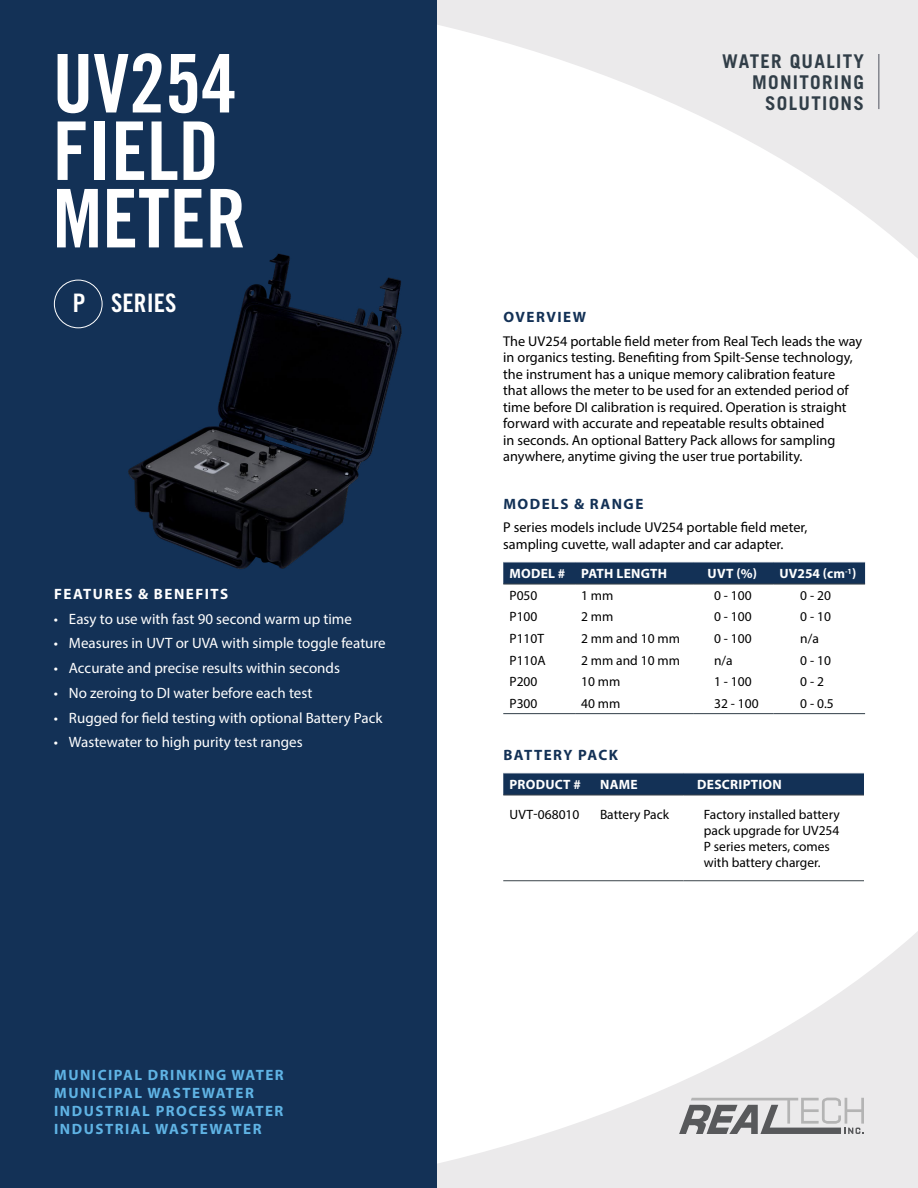
<style>
.page{position:relative;width:918px;height:1188px;background:#fff}
.page>*{position:absolute;margin:0;border:0;box-sizing:border-box;transform-origin:0 0}
.t1{font:81px/67.5px "Trade Gothic LT Std Bd Cn 20";color:#fff}
.t2{font:25.5px "Trade Gothic LT Std Bd Cn 20";color:#fff}
.t3{font:700 18.9px/21px "Trade Gothic LT Std";letter-spacing:.07em;color:#313e48;text-align:right}
.t4{font:15px "Myriad Pro";color:#fff}
.t5{font:700 15px/18px "Myriad Pro";letter-spacing:.1em;color:#5fb3e4}
.t6{font:700 15px "Myriad Pro";letter-spacing:.1em;color:#133156}
.t7{font:700 15px "Myriad Pro";letter-spacing:.1em;color:#fff}
.t8{font:14.25px/16.5px "Myriad Pro";color:#000}
.t9{font:13.5px/16.2px "Myriad Pro";color:#000}
.t10{font:700 13.5px "Myriad Pro";letter-spacing:.02em;color:#fff}
</style>
<div class="page">
<svg style="left:436px;top:918px;width:482px;height:270px"></svg>
<svg style="left:436px;top:0;width:482px;height:269px"></svg>
<div style="left:0;top:0;width:436px;height:1188px;background:#133156"></div>
<svg style="left:679px;top:1098px;width:185px;height:36px;background:#b4b4b5"></svg>
<hr style="left:878px;top:54px;width:2px;height:55px;background:#83858d">
<img style="left:128px;top:253px;width:274px;height:316px">
<div style="left:503px;top:563px;width:362px;height:21px;background:#133156"></div>
<hr style="left:503px;top:584px;width:72px;height:1px;background:#3a434a">
<hr style="left:575px;top:584px;width:119px;height:1px;background:#3a434a">
<hr style="left:694px;top:584px;width:79px;height:1px;background:#3a434a">
<hr style="left:773px;top:584px;width:92px;height:1px;background:#3a434a">
<hr style="left:503px;top:713px;width:72px;height:1px;background:#313e48">
<hr style="left:575px;top:713px;width:119px;height:1px;background:#313e48">
<hr style="left:694px;top:713px;width:79px;height:1px;background:#313e48">
<hr style="left:773px;top:713px;width:92px;height:1px;background:#313e48">
<div style="left:503px;top:774px;width:361px;height:21px;background:#133156"></div>
<hr style="left:503px;top:880px;width:91px;height:1px;background:#3a434a">
<hr style="left:594px;top:880px;width:90px;height:1px;background:#3a434a">
<hr style="left:684px;top:880px;width:180px;height:1px;background:#3a434a">
<hr style="left:503px;top:795px;width:91px;height:1px;background:#3a434a">
<hr style="left:594px;top:795px;width:90px;height:1px;background:#3a434a">
<hr style="left:684px;top:795px;width:180px;height:1px;background:#3a434a">
<div style="left:54px;top:280px;width:48px;height:48px;border:1px solid #fff;border-radius:50%"></div>
<h1 class="t1" style="left:53px;top:49px;width:195px">UV254<br>FIELD<br>METER</h1>
<h2 class="t2" style="left:73px;top:287px;width:105px">P SERIES</h2>
<p class="t7" style="left:54px;top:584px;width:176px">FEATURES &amp; BENEFITS</p>
<p class="t4" style="left:54px;top:609px;width:299px">• Easy to use with fast 90 second warm up time</p>
<p class="t4" style="left:54px;top:634px;width:333px">• Measures in UVT or UVA with simple toggle feature</p>
<p class="t4" style="left:54px;top:659px;width:288px">• Accurate and precise results within seconds</p>
<p class="t4" style="left:54px;top:683px;width:260px">• No zeroing to DI water before each test</p>
<p class="t4" style="left:54px;top:708px;width:330px">• Rugged for field testing with optional Battery Pack</p>
<p class="t4" style="left:54px;top:733px;width:250px">• Wastewater to high purity test ranges</p>
<p class="t5" style="left:54px;top:1065px;width:231px">MUNICIPAL DRINKING WATER<br>MUNICIPAL WASTEWATER<br>INDUSTRIAL PROCESS WATER<br>INDUSTRIAL WASTEWATER</p>
<h3 class="t3" style="left:722px;top:50px;width:143px">WATER QUALITY<br>MONITORING<br>SOLUTIONS</h3>
<p class="t6" style="left:503px;top:307px;width:84px">OVERVIEW</p>
<p class="t8" style="left:503px;top:332px;width:361px">The UV254 portable field meter from Real Tech leads the way in organics testing. Benefiting from Spilt-Sense technology, the instrument has a unique memory calibration feature that allows the meter to be used for an extended period of time before DI calibration is required. Operation is straight forward with accurate and repeatable results obtained<br>in seconds. An optional Battery Pack allows for sampling anywhere, anytime giving the user true portability.</p>
<p class="t6" style="left:503px;top:494px;width:141px">MODELS &amp; RANGE</p>
<p class="t8" style="left:503px;top:519px;width:306px">P series models include UV254 portable field meter, sampling cuvette, wall adapter and car adapter.</p>
<p class="t10" style="left:509px;top:565px;width:159px">MODEL # PATH LENGTH</p>
<p class="t10" style="left:708px;top:565px;width:51px">UVT (%)</p>
<p class="t10" style="left:779px;top:565px;width:78px">UV254 (cm<sup>-1</sup>)</p>
<p class="t9" style="left:509px;top:587px;width:30px">P050</p>
<p class="t9" style="left:581px;top:587px;width:34px">1 mm</p>
<p class="t9" style="left:714px;top:587px;width:39px">0 - 100</p>
<p class="t9" style="left:800px;top:587px;width:32px">0 - 20</p>
<p class="t9" style="left:509px;top:609px;width:30px">P100</p>
<p class="t9" style="left:581px;top:609px;width:34px">2 mm</p>
<p class="t9" style="left:714px;top:609px;width:39px">0 - 100</p>
<p class="t9" style="left:800px;top:609px;width:32px">0 - 10</p>
<p class="t9" style="left:509px;top:630px;width:36px">P110T</p>
<p class="t9" style="left:581px;top:630px;width:100px">2 mm and 10 mm</p>
<p class="t9" style="left:714px;top:630px;width:39px">0 - 100</p>
<p class="t9" style="left:800px;top:630px;width:20px">n/a</p>
<p class="t9" style="left:509px;top:652px;width:38px">P110A</p>
<p class="t9" style="left:581px;top:652px;width:100px">2 mm and 10 mm</p>
<p class="t9" style="left:714px;top:652px;width:20px">n/a</p>
<p class="t9" style="left:800px;top:652px;width:32px">0 - 10</p>
<p class="t9" style="left:509px;top:673px;width:30px">P200</p>
<p class="t9" style="left:581px;top:673px;width:41px">10 mm</p>
<p class="t9" style="left:714px;top:673px;width:39px">1 - 100</p>
<p class="t9" style="left:800px;top:673px;width:25px">0 - 2</p>
<p class="t9" style="left:509px;top:695px;width:30px">P300</p>
<p class="t9" style="left:581px;top:695px;width:41px">40 mm</p>
<p class="t9" style="left:714px;top:695px;width:46px">32 - 100</p>
<p class="t9" style="left:800px;top:695px;width:35px">0 - 0.5</p>
<p class="t6" style="left:503px;top:745px;width:116px">BATTERY PACK</p>
<p class="t10" style="left:509px;top:776px;width:73px">PRODUCT #</p>
<p class="t10" style="left:600px;top:776px;width:39px">NAME</p>
<p class="t10" style="left:697px;top:776px;width:86px">DESCRIPTION</p>
<p class="t9" style="left:509px;top:806px;width:72px">UVT-068010</p>
<p class="t9" style="left:600px;top:806px;width:71px">Battery Pack</p>
<p class="t9" style="left:704px;top:806px;width:137px">Factory installed battery pack upgrade for UV254<br>P series meters, comes with battery charger.</p>
</div>
